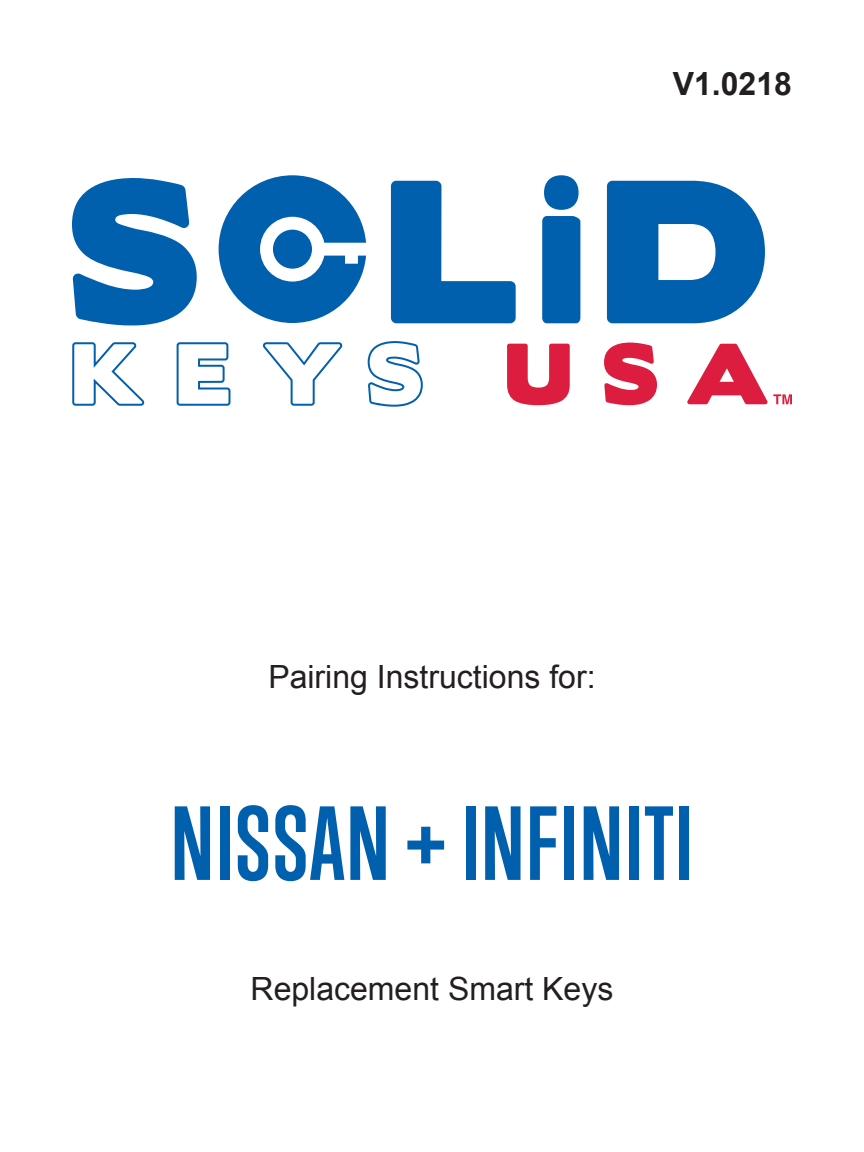
<style>
.page{position:relative;width:864px;height:1152px;background:#fff}
.page>*{position:absolute;margin:0;border:0;box-sizing:border-box;transform-origin:0 0}
.t1{font:700 96px "Trump Gothic Pro";letter-spacing:.02em;color:#0160ae}
.t2{font:32px "Arial";color:#231f20}
.t3{font:700 32px "Arial";color:#231f20}
</style>
<div class="page">
<svg style="left:219px;top:175px;width:147px;height:136px"></svg>
<div style="left:273px;top:230px;width:39px;height:39px;background:#0160ae;border-radius:50%"></div>
<svg style="left:72px;top:178px;width:125px;height:133px"></svg>
<svg style="left:391px;top:181px;width:125px;height:142px"></svg>
<svg style="left:542px;top:175px;width:38px;height:148px;background:#1d71b7"></svg>
<svg style="left:607px;top:181px;width:158px;height:142px"></svg>
<svg style="left:72px;top:311px;width:352px;height:96px"></svg>
<svg style="left:507px;top:344px;width:63px;height:61px"></svg>
<svg style="left:604px;top:343px;width:53px;height:62px"></svg>
<svg style="left:687px;top:344px;width:105px;height:60px"></svg>
<p class="t3" style="left:673px;top:63px;width:121px">V1.0218</p>
<p class="t2" style="left:268px;top:656px;width:329px">Pairing Instructions for:</p>
<p class="t1" style="left:171px;top:785px;width:524px">NISSAN + INFINITI</p>
<p class="t2" style="left:251px;top:968px;width:364px">Replacement Smart Keys</p>
</div>
